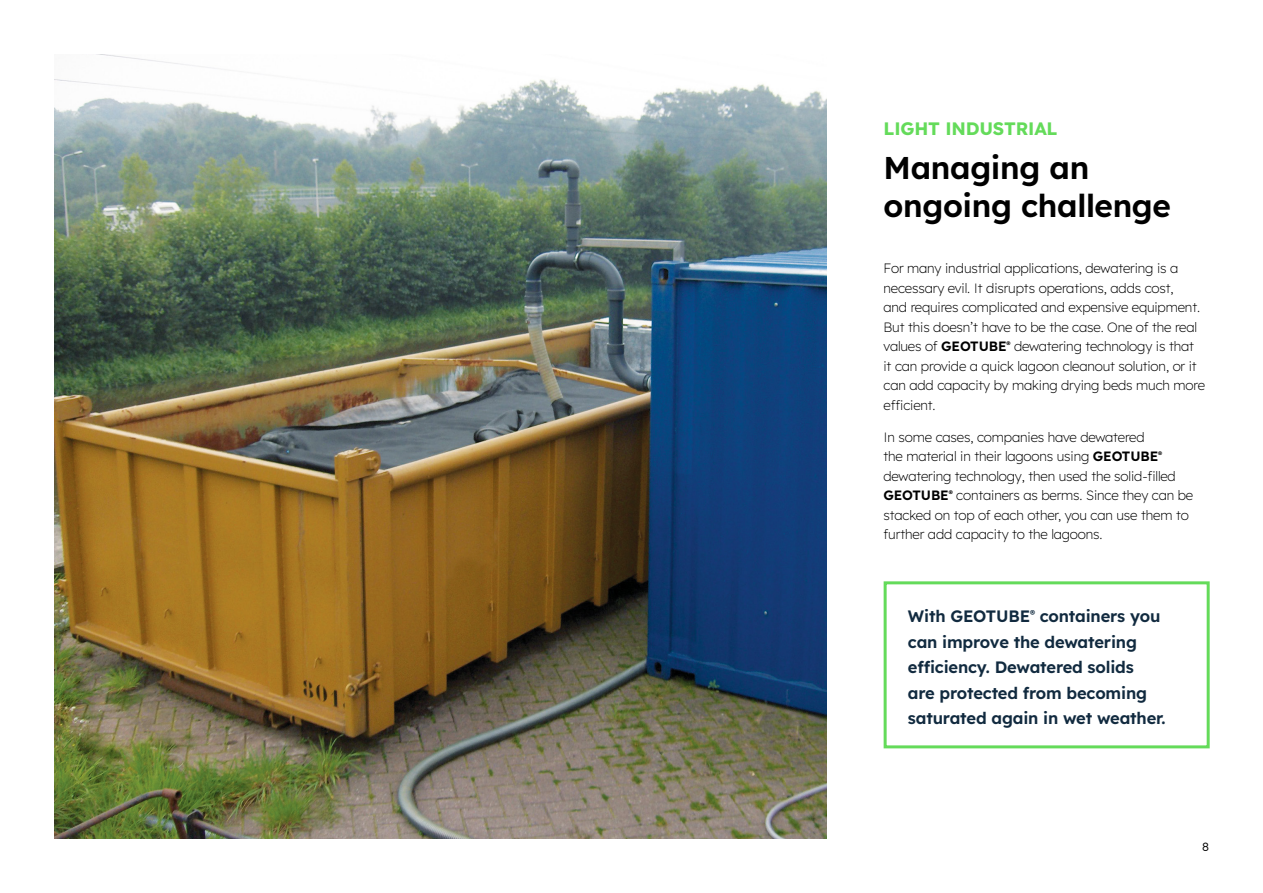
<style>
.page{position:relative;width:1263px;height:893px;background:#fff}
.page>*{position:absolute;margin:0;border:0;box-sizing:border-box;transform-origin:0 0}
.Page_headers_CAPS{font:600 31.5px/37.5px "Lexend";letter-spacing:-.01em;color:#000}
.Back_cover_Disclaime{font:700 18px "Lexend";letter-spacing:-.01em;color:#64db5a}
.Body_copy{font:600 16.5px/25.5px "Lexend";letter-spacing:-.01em;color:#112a3f}
.Body_copy-2{font:200 13.5px/19.5px "Lexend";letter-spacing:-.01em;color:#000}
.t1{font:300 12px "Lexend";color:#000}
.s1{font-weight:600}
</style>
<div class="page">
<div style="left:884px;top:581px;width:326px;height:167px;border:3px solid #64db5a"></div>
<img style="left:54px;top:54px;width:772px;height:784px">
<p class="Back_cover_Disclaime" style="left:884px;top:115px;width:175px">LIGHT INDUSTRIAL</p>
<p class="Page_headers_CAPS" style="left:883px;top:147px;width:289px">Managing an ongoing challenge</p>
<p class="Body_copy-2" style="left:883px;top:258px;width:323px">For many industrial applications, dewatering is a necessary evil. It disrupts operations, adds cost,<br>and requires complicated and expensive equipment.<br>But this doesn’t have to be the case. One of the real values of <span class="s1">GEOTUBE</span><sup>®</sup> dewatering technology is that it can provide a quick lagoon cleanout solution, or it can add capacity by making drying beds much more efficient.</p>
<p class="Body_copy-2" style="left:883px;top:426px;width:311px">In some cases, companies have dewatered<br>the material in their lagoons using <span class="s1">GEOTUBE</span><sup>® </sup>dewatering technology, then used the solid-filled <span class="s1">GEOTUBE</span><sup>®</sup> containers as berms. Since they can be stacked on top of each other, you can use them to further add capacity to the lagoons.</p>
<p class="Body_copy" style="left:908px;top:602px;width:259px">With GEOTUBE<sup>®</sup> containers you can improve the dewatering efficiency. Dewatered solids<br>are protected from becoming saturated again in wet weather.</p>
<p class="t1" style="left:1202px;top:838px;width:8px">8</p>
</div>
